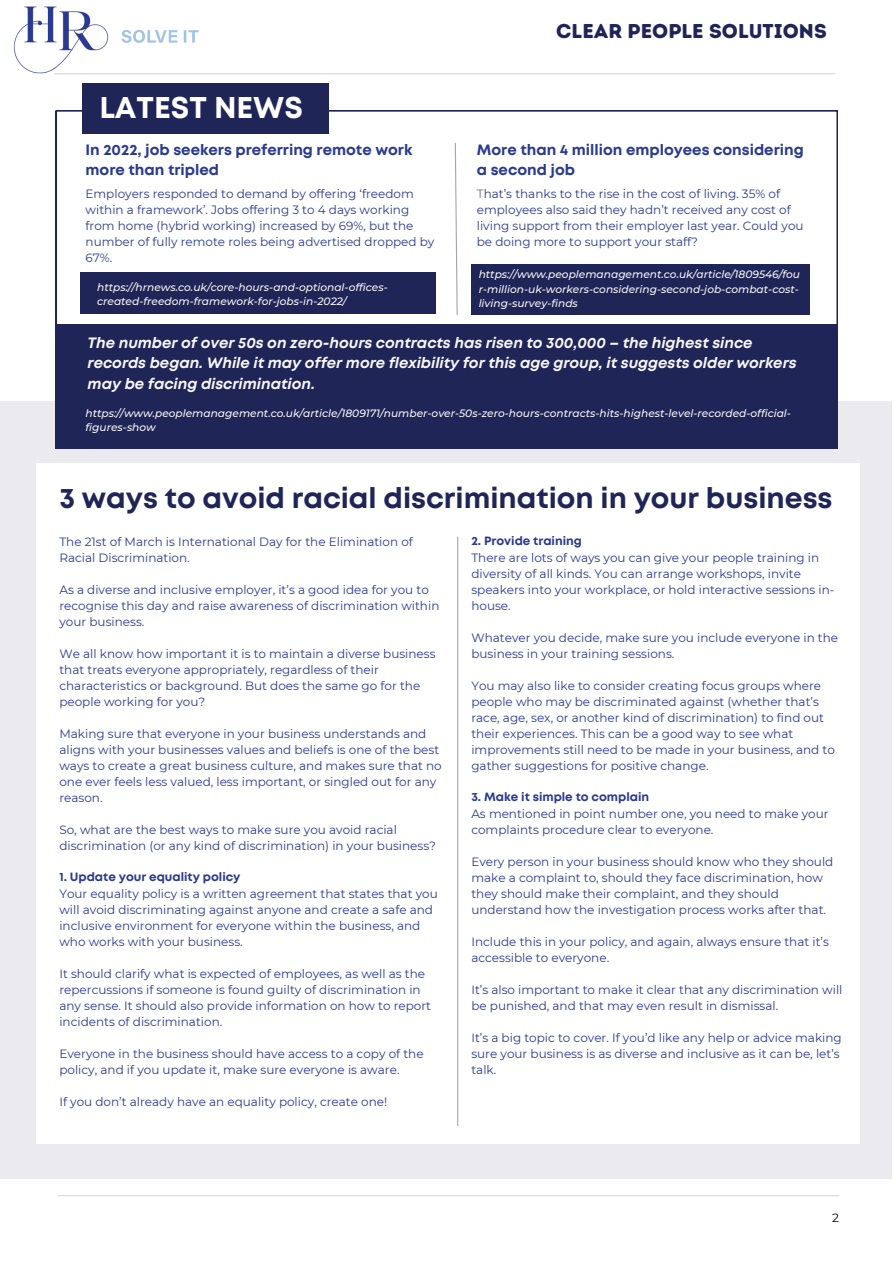
<style>
.page{position:relative;width:893px;height:1264px;background:#fff}
.page>*{position:absolute;margin:0;border:0;box-sizing:border-box;transform-origin:0 0}
.t1{font:700 30px "Mont";color:#fff}
.t2{font:700 28.5px "Mont";color:#202558}
.t3{font:19.95px "Intro Rust Base";color:#202558}
.t4{font:italic 700 15px/20.2px "Mont";color:#f8f7f8}
.t5{font:700 15px/20.2px "Mont";color:#2a3a91}
.t6{font:12px/16px "Montserrat";color:#2a3a91}
.t7{font:700 12px "Mont";color:#2a3a91}
.t8{font:12px "Montserrat";color:#000}
.t9{font:italic 500 10.65px/14.1px "Montserrat";color:#f8f7f8}
.s1{color:#737373}
</style>
<div class="page">
<div style="left:0;top:402px;width:891px;height:776px;background:#eaeaef"></div>
<svg style="left:56px;top:110px;width:781px;height:214px"></svg>
<hr style="left:58px;top:1195px;width:780px;height:1px;background:#d9d9d9">
<hr style="left:54px;top:73px;width:780px;height:1px;background:#d9d9d9">
<div style="left:82px;top:83px;width:247px;height:50px;background:#202558"></div>
<div style="left:80px;top:272px;width:356px;height:42px;background:#202558"></div>
<div style="left:471px;top:265px;width:339px;height:50px;background:#202558"></div>
<div style="left:37px;top:463px;width:822px;height:680px;background:#fff"></div>
<div style="left:55px;top:324px;width:782px;height:125px;background:#202558"></div>
<svg style="left:454px;top:142px;width:4px;height:174px"></svg>
<hr style="left:457px;top:536px;width:1px;height:589px;background:#a6a6a6">
<img style="left:13px;top:6px;width:207px;height:69px">
<h1 class="t1" style="left:99px;top:96px;width:205px">LATEST NEWS</h1>
<p class="t5" style="left:86px;top:140px;width:328px">In 2022, job seekers preferring remote work more than tripled</p>
<p class="t6" style="left:86px;top:186px;width:350px">Employers responded to demand by offering ‘freedom within a framework’. Jobs offering 3 to 4 days working from home (hybrid working) increased by 69%, but the number of fully remote roles being advertised dropped by 67%.</p>
<p class="t9" style="left:97px;top:280px;width:292px">https://hrnews.co.uk/core-hours-and-optional-offices&shy;created-freedom-framework-for-jobs-in-2022/</p>
<h3 class="t3" style="left:556px;top:19px;width:272px">CLEAR PEOPLE SOLUTIONS</h3>
<p class="t5" style="left:477px;top:140px;width:328px">More than 4 million employees considering a second job</p>
<p class="t6" style="left:477px;top:186px;width:328px"><span class="s1">T</span>hat’s thanks to the rise in the cost of living. 35% of employees also said they hadn’t received any cost of living support from their employer last year. Could you be doing more to support your staff?</p>
<p class="t9" style="left:478px;top:267px;width:323px;text-align:justify">https://www.peoplemanagement.co.uk/article/1809546/fou r-million-uk-workers-considering-second-job-combat-cost&shy;living-survey-finds</p>
<p class="t4" style="left:88px;top:334px;width:710px">The number of over 50s on zero-hours contracts has risen to 300,000 – the highest since records began. While it may offer more flexibility for this age group, it suggests older workers may be facing discrimination.</p>
<p class="t9" style="left:86px;top:406px;width:707px">https://www.peoplemanagement.co.uk/article/1809171/number-over-50s-zero-hours-contracts-hits-highest-level-recorded-official&shy;figures-show</p>
<h2 class="t2" style="left:59px;top:487px;width:774px">3 ways to avoid racial discrimination in your business</h2>
<p class="t6" style="left:59px;top:533px;width:355px">The 21st of March is International Day for the Elimination of<br>Racial Discrimination.</p>
<p class="t6" style="left:59px;top:581px;width:381px">As a diverse and inclusive employer, it’s a good idea for you to recognise this day and raise awareness of discrimination within your business.</p>
<p class="t6" style="left:59px;top:645px;width:377px">We all know how important it is to maintain a diverse business that treats everyone appropriately, regardless of their characteristics or background. But does the same go for the people working for you?</p>
<p class="t6" style="left:59px;top:725px;width:384px">Making sure that everyone in your business understands and aligns with your businesses values and beliefs is one of the best ways to create a great business culture, and makes sure that no one ever feels less valued, less important, or singled out for any reason.</p>
<p class="t6" style="left:59px;top:821px;width:378px">So, what are the best ways to make sure you avoid racial discrimination (or any kind of discrimination) in your business?</p>
<p class="t7" style="left:59px;top:872px;width:182px">1. Update your equality policy</p>
<p class="t6" style="left:59px;top:885px;width:380px">Your equality policy is a written agreement that states that you will avoid discriminating against anyone and create a safe and inclusive environment for everyone within the business, and who works with your business.</p>
<p class="t6" style="left:59px;top:965px;width:373px">It should clarify what is expected of employees, as well as the repercussions if someone is found guilty of discrimination in any sense. It should also provide information on how to report incidents of discrimination.</p>
<p class="t6" style="left:59px;top:1045px;width:366px">Everyone in the business should have access to a copy of the policy, and if you update it, make sure everyone is aware.</p>
<p class="t6" style="left:59px;top:1093px;width:329px">If you don’t already have an equality policy, create one!</p>
<p class="t7" style="left:471px;top:536px;width:112px">2. Provide training</p>
<p class="t6" style="left:471px;top:550px;width:364px">There are lots of ways you can give your people training in diversity of all kinds. You can arrange workshops, invite speakers into your workplace, or hold interactive sessions in&shy;house.</p>
<p class="t6" style="left:471px;top:630px;width:368px">Whatever you decide, make sure you include everyone in the business in your training sessions.</p>
<p class="t6" style="left:471px;top:678px;width:365px">You may also like to consider creating focus groups where people who may be discriminated against (whether that’s race, age, sex, or another kind of discrimination) to find out their experiences. This can be a good way to see what improvements still need to be made in your business, and to gather suggestions for positive change.</p>
<p class="t7" style="left:471px;top:792px;width:179px">3. Make it simple to complain</p>
<p class="t6" style="left:471px;top:806px;width:359px">As mentioned in point number one, you need to make your complaints procedure clear to everyone.</p>
<p class="t6" style="left:471px;top:853px;width:363px">Every person in your business should know who they should make a complaint to, should they face discrimination, how they should make their complaint, and they should understand how the investigation process works after that.</p>
<p class="t6" style="left:471px;top:933px;width:359px">Include this in your policy, and again, always ensure that it’s accessible to everyone.</p>
<p class="t6" style="left:471px;top:981px;width:372px">It’s also important to make it clear that any discrimination will be punished, and that may even result in dismissal.</p>
<p class="t6" style="left:471px;top:1029px;width:372px">It’s a big topic to cover. If you’d like any help or advice making sure your business is as diverse and inclusive as it can be, let’s talk.</p>
<p class="t8" style="left:832px;top:1210px;width:8px">2</p>
</div>
